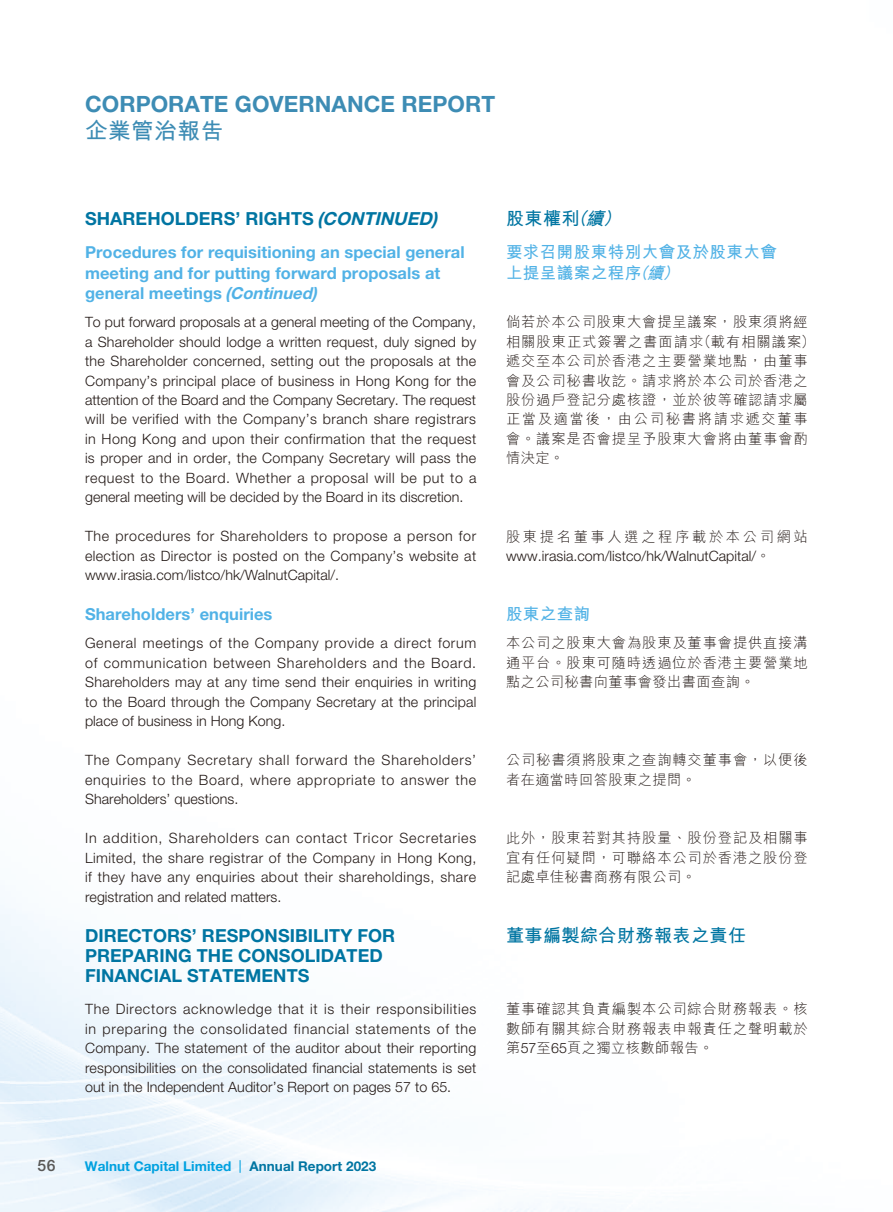
<style>
.page{position:relative;width:893px;height:1212px;background:#fff}
.page>*{position:absolute;margin:0;border:0;box-sizing:border-box;transform-origin:0 0}
.t1{font:700 22.5px "Helvetica Neue LT Std";letter-spacing:.005em;color:#3d8cb4}
.t2{font:700 22.5px "M Hei HK";letter-spacing:.03em;color:#3d8cb4}
.t3{font:700 18px/20.2px "Helvetica Neue LT Std";letter-spacing:.005em;color:#0075a2}
.t4{font:700 18px "M Hei HK";letter-spacing:.03em;color:#0075a2}
.t5{font:700 16.5px/20.2px "Helvetica Neue LT Std";letter-spacing:.005em;color:#51b2e6}
.t6{font:700 16.5px/20.2px "M Hei HK";letter-spacing:.03em;color:#51b2e6}
.t7{font:500 15.75px "Helvetica Neue LT Std";color:#595857}
.t8{font:300 14.25px/19.5px "Helvetica Neue LT Std";letter-spacing:.005em;color:#231916;text-align:justify}
.t9{font:300 14.25px/19.5px "M Hei HK";letter-spacing:.06em;color:#231916;text-align:justify}
.t10{font:300 14.25px "M Hei HK";letter-spacing:.185em;color:#231916}
.t11{font:700 13.5px "Helvetica Neue LT Std";letter-spacing:.005em;color:#00a1e0}
.s1{font-style:italic}
.s2{font-family:"M Hei HK"}
.s3{color:#0075a2}
.s4{font-family:"Helvetica Neue LT Std"}
</style>
<div class="page">
<h1 class="t1" style="left:85px;top:90px;width:412px">CORPORATE GOVERNANCE REPORT</h1>
<h1 class="t2" style="left:85px;top:114px;width:140px">企業管治報告</h1>
<p class="t3" style="left:85px;top:209px;width:354px">SHAREHOLDERS’ RIGHTS <span class="s1">(CONTINUED)</span></p>
<p class="t5" style="left:85px;top:242px;width:381px">Procedures for requisitioning an special general meeting and for putting forward proposals at general meetings <span class="s1">(Continued)</span></p>
<p class="t8" style="left:85px;top:312px;width:393px">To put forward proposals at a general meeting of the Company, a Shareholder should lodge a written request, duly signed by the Shareholder concerned, setting out the proposals at the Company’s principal place of business in Hong Kong for the attention of the Board and the Company Secretary. The request will be verified with the Company’s branch share registrars in Hong Kong and upon their confirmation that the request is proper and in order, the Company Secretary will pass the request to the Board. Whether a proposal will be put to a general meeting will be decided by the Board in its discretion.</p>
<p class="t8" style="left:85px;top:526px;width:393px">The procedures for Shareholders to propose a person for election as Director is posted on the Company’s website at www.irasia.com/listco/hk/WalnutCapital/.</p>
<p class="t5" style="left:85px;top:604px;width:189px">Shareholders’ enquiries</p>
<p class="t8" style="left:85px;top:633px;width:393px">General meetings of the Company provide a direct forum of communication between Shareholders and the Board.<br>Shareholders may at any time send their enquiries in writing to the Board through the Company Secretary at the principal place of business in Hong Kong.</p>
<p class="t8" style="left:85px;top:750px;width:393px">The Company Secretary shall forward the Shareholders’ enquiries to the Board, where appropriate to answer the Shareholders’ questions.</p>
<p class="t8" style="left:85px;top:828px;width:393px">In addition, Shareholders can contact Tricor Secretaries Limited, the share registrar of the Company in Hong Kong, if they have any enquiries about their shareholdings, share registration and related matters.</p>
<p class="t3" style="left:85px;top:925px;width:312px">DIRECTORS’ RESPONSIBILITY FOR<br>PREPARING THE CONSOLIDATED<br>FINANCIAL STATEMENTS</p>
<p class="t8" style="left:85px;top:999px;width:393px">The Directors acknowledge that it is their responsibilities in preparing the consolidated financial statements of the Company. The statement of the auditor about their reporting responsibilities on the consolidated financial statements is set out in the Independent Auditor’s Report on pages 57 to 65.</p>
<p class="t7" style="left:38px;top:1156px;width:19px">56</p>
<p class="t11" style="left:85px;top:1158px;width:293px">Walnut Capital Limited <span class="s2">|</span> <span class="s3">Annual Report 2023</span></p>
<p class="t4" style="left:506px;top:206px;width:122px">股東權利<span class="s1">（續）</span></p>
<p class="t6" style="left:506px;top:241px;width:272px">要求召開股東特別大會及於股東大會上提呈議案之程序<span class="s1">（續）</span></p>
<p class="t9" style="left:506px;top:312px;width:311px;text-align:left">倘若於本公司股東大會提呈議案，股東須將經相關股東正式簽署之書面請求（載有相關議案）遞交至本公司於香港之主要營業地點，由董事會及公司秘書收訖。請求將於本公司於香港之股份過戶登記分處核證，並於彼等確認請求屬正當及適當後，由公司秘書將請求遞交董事會。議案是否會提呈予股東大會將由董事會酌情決定。</p>
<p class="t10" style="left:506px;top:529px;width:303px">股東提名董事人選之程序載於本公司網站</p>
<p class="t8" style="left:506px;top:546px;width:266px">www.irasia.com/listco/hk/WalnutCapital/<span class="s2">。</span></p>
<p class="t6" style="left:506px;top:603px;width:86px">股東之查詢</p>
<p class="t9" style="left:506px;top:633px;width:303px">本公司之股東大會為股東及董事會提供直接溝通平台。股東可隨時透過位於香港主要營業地點之公司秘書向董事會發出書面查詢。</p>
<p class="t9" style="left:506px;top:750px;width:303px">公司秘書須將股東之查詢轉交董事會，以便後者在適當時回答股東之提問。</p>
<p class="t9" style="left:506px;top:828px;width:303px">此外，股東若對其持股量、股份登記及相關事宜有任何疑問，可聯絡本公司於香港之股份登記處卓佳秘書商務有限公司。</p>
<p class="t4" style="left:506px;top:922px;width:242px">董事編製綜合財務報表之責任</p>
<p class="t9" style="left:506px;top:999px;width:303px">董事確認其負責編製本公司綜合財務報表。核數師有關其綜合財務報表申報責任之聲明載於第<span class="s4">57</span>至<span class="s4">65</span>頁之獨立核數師報告。</p>
</div>
